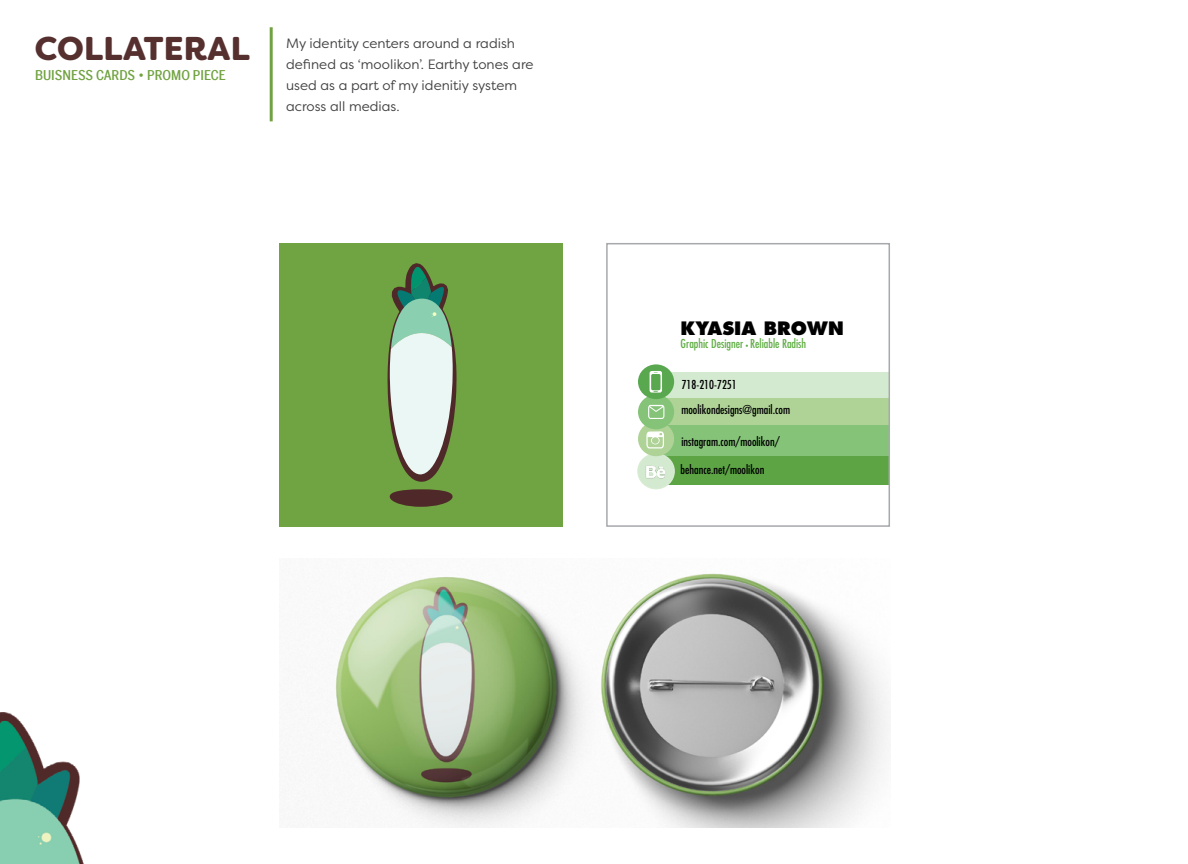
<style>
.page{position:relative;width:1188px;height:864px;background:#fff}
.page>*{position:absolute;margin:0;border:0;box-sizing:border-box;transform-origin:0 0}
.t1{font:900 33px "Filson Soft";color:#55302f}
.t2{font:800 18px "Futura";color:#000}
.t3{font:13.5px/21px "Filson Pro";color:#414042}
.t4{font:500 13.5px "Benton Sans Condensed";color:#71a241}
.t5{font:condensed 12px "Futura";color:#000}
.t6{font:condensed 12px "Futura";color:#61ae46}
.s1{font-size:6px}
</style>
<div class="page">
<hr style="left:270px;top:27px;width:3px;height:94px;background:#71a241">
<img style="left:0;top:712px;width:84px;height:152px">
<img style="left:281px;top:573px;width:607px;height:255px">
<div style="left:280px;top:244px;width:282px;height:282px;background:#70a341"></div>
<svg style="left:390px;top:489px;width:63px;height:18px"></svg>
<svg style="left:385px;top:252px;width:72px;height:230px;background:#9dba98"></svg>
<div style="left:662px;top:398px;width:227px;height:28px;background:#afd397"></div>
<div style="left:661px;top:372px;width:228px;height:26px;background:#d4ead0"></div>
<div style="left:661px;top:426px;width:228px;height:30px;background:#85c378"></div>
<div style="left:661px;top:456px;width:228px;height:28px;background:#5ca444"></div>
<div style="left:638px;top:454px;width:36px;height:35px;background:#d4ead0;border-radius:50%"></div>
<div style="left:637px;top:453px;width:38px;height:36px;border:2px solid #d7ebd2;border-radius:50%"></div>
<div style="left:638px;top:422px;width:36px;height:34px;background:#afd397;border-radius:50%"></div>
<div style="left:638px;top:395px;width:36px;height:34px;background:#85c378;border-radius:50%"></div>
<img style="left:645px;top:466px;width:20px;height:13px">
<div style="left:638px;top:364px;width:36px;height:35px;background:#59a850;border-radius:50%"></div>
<svg style="left:650px;top:371px;width:12px;height:22px"></svg>
<svg style="left:646px;top:431px;width:18px;height:18px"></svg>
<div style="left:648px;top:405px;width:16px;height:14px;border:1px solid #fff;border-radius:2px"></div>
<svg style="left:649px;top:404px;width:15px;height:9px"></svg>
<div style="left:606px;top:243px;width:284px;height:284px;border:2px solid #a7a9ac"></div>
<h1 class="t1" style="left:35px;top:27px;width:217px">COLLATERAL</h1>
<p class="t4" style="left:35px;top:65px;width:192px">BUISNESS CARDS • PROMO PIECE</p>
<p class="t3" style="left:286px;top:32px;width:249px">My identity centers around a radish defined as ‘moolikon’. Earthy tones are used as a part of my idenitiy system across all medias.</p>
<h2 class="t2" style="left:681px;top:317px;width:165px">KYASIA BROWN</h2>
<p class="t6" style="left:681px;top:336px;width:127px">Graphic Designer <span class="s1">•</span> Reliable Radish</p>
<p class="t5" style="left:682px;top:377px;width:57px">718-210-7251</p>
<p class="t5" style="left:681px;top:402px;width:110px">moolikondesigns@gmail.com</p>
<p class="t5" style="left:681px;top:434px;width:100px">instagram.com/moolikon/</p>
<p class="t5" style="left:681px;top:462px;width:85px">behance.net/moolikon</p>
</div>
